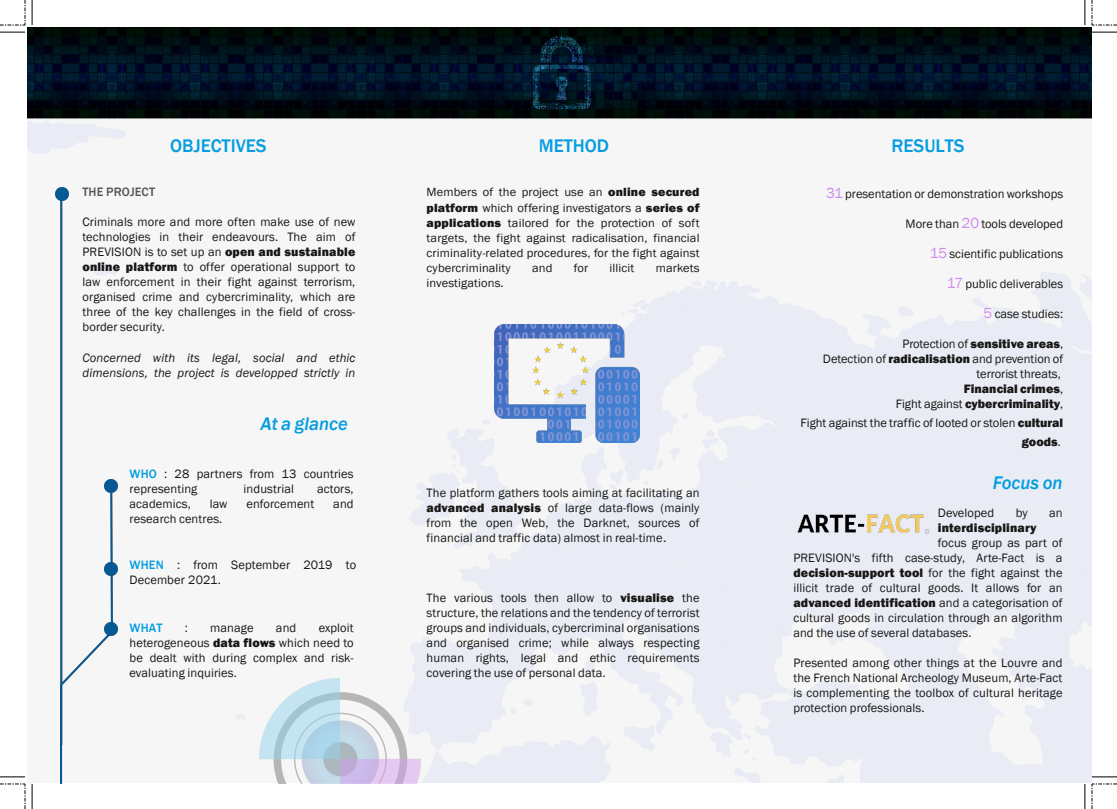
<style>
.page{position:relative;width:1117px;height:809px;background:#fff}
.page>*{position:absolute;margin:0;border:0;box-sizing:border-box;transform-origin:0 0}
.t1{font:500 18.75px "Franklin Gothic";color:#049ddf}
.t2{font:italic 500 18.75px "Franklin Gothic";color:#049ddf}
.t3{font:12.5px/15px "Franklin Gothic";letter-spacing:.01em;color:#181715;text-align:justify}
.t4{font:italic 12.5px/15px "Franklin Gothic";letter-spacing:.01em;color:#181715}
.t5{font:800 12.5px "Franklin Gothic";letter-spacing:.015em;color:#181715}
.t6{font:500 12.5px "Franklin Gothic";letter-spacing:.01em;color:#575757}
.t7{font:500 12.5px "Franklin Gothic";color:#049ddf}
.t8{font:12.12px/15px "Franklin Gothic";letter-spacing:.01em;color:#181715;text-align:justify}
.s1{font-weight:800}
.s2{font-weight:500;color:#049ddf}
.s3{font-family:"Arial";font-size:15px}
.s4{font-size:15px;color:#cf8bf0}
</style>
<div class="page">
<img style="left:27px;top:27px;width:1065px;height:755px">
<img style="left:60px;top:199px;width:52px;height:584px">
<svg style="left:55px;top:188px;width:13px;height:12px"></svg>
<svg style="left:104px;top:479px;width:13px;height:13px"></svg>
<svg style="left:104px;top:562px;width:13px;height:13px"></svg>
<svg style="left:104px;top:622px;width:13px;height:13px"></svg>
<img style="left:494px;top:324px;width:145px;height:118px">
<img style="left:792px;top:512px;width:138px;height:24px">
<img style="left:259px;top:678px;width:161px;height:105px">
<svg style="left:0;top:776px;width:25px;height:1px"></svg>
<svg style="left:32px;top:784px;width:1px;height:24px"></svg>
<svg style="left:0;top:32px;width:25px;height:1px"></svg>
<svg style="left:32px;top:0;width:1px;height:25px"></svg>
<svg style="left:1092px;top:776px;width:25px;height:1px"></svg>
<svg style="left:1084px;top:784px;width:1px;height:24px"></svg>
<svg style="left:1092px;top:32px;width:25px;height:1px"></svg>
<svg style="left:1084px;top:0;width:1px;height:25px"></svg>
<svg style="left:0;top:783px;width:26px;height:25px"></svg>
<svg style="left:0;top:0;width:26px;height:26px"></svg>
<svg style="left:1091px;top:783px;width:26px;height:25px"></svg>
<svg style="left:1091px;top:0;width:26px;height:26px"></svg>
<h1 class="t1" style="left:170px;top:135px;width:98px">OBJECTIVES</h1>
<h1 class="t1" style="left:538px;top:135px;width:72px">METHOD</h1>
<h1 class="t1" style="left:891px;top:135px;width:75px">RESULTS</h1>
<p class="t6" style="left:82px;top:185px;width:74px">THE PROJECT</p>
<p class="t3" style="left:82px;top:214px;width:274px">Criminals more and more often make use of new technologies in their endeavours. The aim of PREVISION is to set up an <span class="s1">open and sustainable online platform</span> to offer operational support to law enforcement in their fight against terrorism, organised crime and cybercriminality, which are three of the key challenges in the field of cross&shy;border security.</p>
<p class="t4" style="left:82px;top:349px;width:274px">Concerned with its legal, social and ethic dimensions, the project is developped strictly in</p>
<h1 class="t2" style="left:261px;top:413px;width:89px">At a glance</h1>
<p class="t3" style="left:129px;top:465px;width:226px"><span class="s2">WHO</span> : 28 partners from 13 countries representing</p>
<p class="t3" style="left:244px;top:480px;width:52px">industrial</p>
<p class="t3" style="left:317px;top:480px;width:38px">actors,</p>
<p class="t3" style="left:129px;top:495px;width:63px">academics,</p>
<p class="t3" style="left:210px;top:495px;width:19px">law</p>
<p class="t3" style="left:246px;top:495px;width:69px">enforcement</p>
<p class="t3" style="left:333px;top:495px;width:22px">and</p>
<p class="t3" style="left:129px;top:510px;width:94px">research centres.</p>
<p class="t3" style="left:129px;top:557px;width:228px"><span class="s2">WHEN</span> : from September 2019 to<br>December 2021.</p>
<p class="t7" style="left:129px;top:620px;width:34px">WHAT</p>
<p class="t3" style="left:185px;top:620px;width:5px">:</p>
<p class="t3" style="left:210px;top:620px;width:45px">manage</p>
<p class="t3" style="left:276px;top:620px;width:22px">and</p>
<p class="t3" style="left:129px;top:620px;width:226px;text-indent:189px">exploit heterogeneous <span class="s1">data flows</span> which need to be dealt with during complex and risk&shy;evaluating inquiries.</p>
<p class="t8" style="left:426px;top:185px;width:274px">Members of the project use an <span class="s1">online secured platform</span> which offering investigators a <span class="s1">series of applications</span> tailored for the protection of soft targets, the fight against radicalisation, financial criminality-related procedures, for the fight against cybercriminality</p>
<p class="t8" style="left:532px;top:260px;width:22px">and</p>
<p class="t8" style="left:574px;top:260px;width:16px">for</p>
<p class="t8" style="left:609px;top:260px;width:26px">illicit</p>
<p class="t8" style="left:656px;top:260px;width:45px">markets</p>
<p class="t8" style="left:426px;top:275px;width:79px">investigations.</p>
<p class="t3" style="left:426px;top:484px;width:274px">The platform gathers tools aiming at facilitating an <span class="s1">advanced analysis</span> of large data-flows (mainly from the open Web, the Darknet, sources of financial and traffic data) almost in real-time<span class="s3">.</span></p>
<p class="t3" style="left:426px;top:589px;width:274px">The various tools then allow to <span class="s1">visualise</span> the structure, the relations and the tendency of terrorist groups and individuals, cybercriminal organisations and organised crime; while always respecting human rights, legal and ethic requirements covering the use of personal data.</p>
<p class="t3" style="left:826px;top:186px;width:238px"><span class="s4">31</span> presentation or demonstration workshops</p>
<p class="t3" style="left:905px;top:216px;width:159px">More than <span class="s4">20</span> tools developed</p>
<p class="t3" style="left:930px;top:246px;width:135px"><span class="s4">15</span> scientific publications</p>
<p class="t3" style="left:946px;top:276px;width:118px"><span class="s4">17</span> public deliverables</p>
<p class="t3" style="left:983px;top:306px;width:81px"><span class="s4">5</span> case studies:</p>
<p class="t3" style="left:823px;top:336px;width:242px;text-align:right">Protection of <span class="s1">sensitive areas</span>,<br>Detection of <span class="s1">radicalisation</span> and prevention of terrorist threats,<br><span class="s1">Financial crimes</span>,<br>Fight against <span class="s1">cybercriminality</span>,</p>
<p class="t3" style="left:800px;top:413px;width:264px;line-height:18.8px;text-align:right">Fight against the traffic of looted or stolen <span class="s1">cultural goods</span>.</p>
<h1 class="t2" style="left:992px;top:471px;width:71px">Focus on</h1>
<p class="t3" style="left:937px;top:505px;width:58px">Developed</p>
<p class="t3" style="left:1015px;top:505px;width:13px">by</p>
<p class="t3" style="left:1049px;top:505px;width:15px">an</p>
<p class="t5" style="left:937px;top:520px;width:100px">interdisciplinary</p>
<p class="t3" style="left:793px;top:535px;width:271px;text-indent:144px">focus group as part of PREVISION's fifth case-study, Arte-Fact is a <span class="s1">decision-support tool</span> for the fight against the illicit trade of cultural goods. It allows for an <span class="s1">advanced identification</span> and a categorisation of cultural goods in circulation through an algorithm and the use of several databases.</p>
<p class="t3" style="left:793px;top:655px;width:271px">Presented among other things at the Louvre and the French National Archeology Museum, Arte-Fact is complementing the toolbox of cultural heritage protection professionals.</p>
</div>
